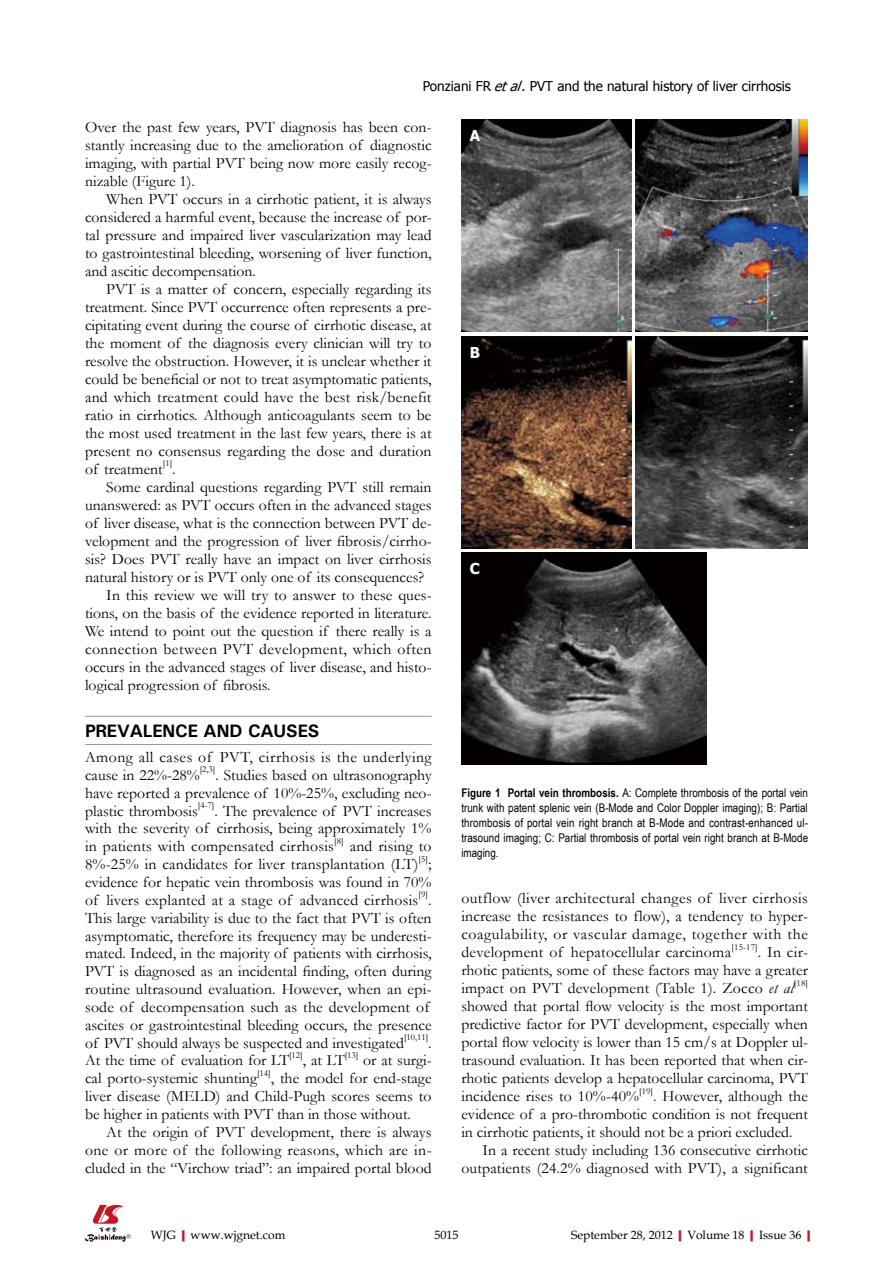
<style>
.page{position:relative;width:893px;height:1263px;background:#fff}
.page>*{position:absolute;margin:0;border:0;box-sizing:border-box;transform-origin:0 0}
.t1{font:700 18px "Univers";letter-spacing:-.01em;color:#000}
.t2{font:15.75px/18px "Garamond";color:#000;text-align:justify}
.t3{font:15.75px/17.9px "Garamond";letter-spacing:.03em;color:#000}
.t4{font:700 15px "Tahoma";color:#fff}
.t5{font:13.5px "Tahoma";color:#000}
.t6{font:12px/15px "Arial Narrow";letter-spacing:.005em;color:#000;text-align:justify}
.t7{font:12px "Book Antiqua";color:#000}
.t8{font:9.15px "Garamond";color:#000}
.s1{font-style:italic}
.s2{font-weight:700}
.s3{font-weight:700;color:#c01920}
</style>
<div class="page">
<svg style="left:85px;top:1205px;width:46px;height:37px"></svg>
<img style="left:461px;top:119px;width:170px;height:213px">
<img style="left:636px;top:119px;width:172px;height:213px">
<img style="left:461px;top:336px;width:170px;height:213px">
<img style="left:636px;top:336px;width:172px;height:213px">
<img style="left:461px;top:552px;width:245px;height:213px">
<hr style="left:85px;top:716px;width:347px;height:1px;background:#949495">
<hr style="left:85px;top:744px;width:347px;height:1px;background:#949495">
<p class="t5" style="left:423px;top:77px;width:370px">Ponziani FR <span class="s1">etal</span>. PVT and the natural history of liver cirrhosis</p>
<p class="t2" style="left:85px;top:118px;width:348px">Over the past few years, PVT diagnosis has been con&shy;stantly increasing due to the amelioration of diagnostic imaging, with partial PVT being now more easily recog&shy;nizable (Figure 1).</p>
<p class="t2" style="left:85px;top:190px;width:348px;text-indent:21px">When PVT occurs in a cirrhotic patient, it is always considered a harmful event, because the increase of por&shy;tal pressure and impaired liver vascularization may lead to gastrointestinal bleeding, worsening of liver function, and ascitic decompensation.</p>
<p class="t2" style="left:85px;top:280px;width:348px;text-indent:21px">PVT is a matter of concern, especially regarding its treatment. Since PVT occurrence often represents a pre&shy;cipitating event during the course of cirrhotic disease, at the moment of the diagnosis every clinician will try to resolve the obstruction. However, it is unclear whether it could be beneficial or not to treat asymptomatic patients, and which treatment could have the best risk/benefit ratio in cirrhotics. Although anticoagulants seem to be the most used treatment in the last few years, there is at present no consensus regarding the dose and duration of treatment</p>
<p class="t4" style="left:470px;top:125px;width:12px">A</p>
<p class="t4" style="left:470px;top:342px;width:12px">B</p>
<p class="t8" style="left:163px;top:457px;width:11px">[1]</p>
<p class="t2" style="left:172px;top:460px;width:5px">.</p>
<p class="t2" style="left:106px;top:478px;width:327px">Some cardinal questions regarding PVT still remain</p>
<p class="t2" style="left:85px;top:496px;width:348px">unanswered: as PVT occurs often in the advanced stages</p>
<p class="t2" style="left:85px;top:514px;width:348px">of liver disease, what is the connection between PVT de-</p>
<p class="t2" style="left:85px;top:532px;width:348px">velopment and the progression of liver fibrosis/cirrho-</p>
<p class="t2" style="left:85px;top:550px;width:348px">sis? Does PVT really have an impact on liver cirrhosis</p>
<p class="t2" style="left:85px;top:568px;width:341px">natural history or is PVT only one of its consequences?</p>
<p class="t2" style="left:106px;top:586px;width:327px">In this review we will try to answer to these ques-</p>
<p class="t2" style="left:85px;top:604px;width:348px">tions, on the basis of the evidence reported in literature.</p>
<p class="t2" style="left:85px;top:622px;width:348px">We intend to point out the question if there really is a</p>
<p class="t3" style="left:85px;top:640px;width:348px">connection between PVT development, which often</p>
<p class="t2" style="left:85px;top:658px;width:348px">occurs in the advanced stages of liver disease, and histo-</p>
<p class="t2" style="left:85px;top:676px;width:187px">logical progression of fibrosis.</p>
<p class="t1" style="left:85px;top:720px;width:236px">PREVALENCE AND CAUSES</p>
<p class="t3" style="left:85px;top:748px;width:348px">Among all cases of PVT, cirrhosis is the underlying cause in 22%-28%</p>
<p class="t4" style="left:470px;top:558px;width:12px">C</p>
<p class="t8" style="left:200px;top:763px;width:17px">[2,3]</p>
<p class="t2" style="left:85px;top:765px;width:348px;text-indent:130px">. Studies based on ultrasonography have reported a prevalence of 10%-25%, excluding neo&shy;plastic thrombosis</p>
<p class="t6" style="left:461px;top:784px;width:348px"><span class="s2">Figure 1 Portal vein thrombosis.</span> A: Complete thrombosis of the portal vein trunk with patent splenic vein (B-Mode and Color Doppler imaging); B: Partial thrombosis of portal vein right branch at B-Mode and contrast-enhanced ul&shy;trasound imaging; C: Partial thrombosis of portal vein right branch at B-Mode imaging.</p>
<p class="t8" style="left:198px;top:799px;width:18px">[4-7]</p>
<p class="t2" style="left:85px;top:801px;width:348px;text-indent:129px">. The prevalence of PVT increases with the severity of cirrhosis, being approximately 1% in patients with compensated cirrhosis</p>
<p class="t8" style="left:334px;top:835px;width:11px">[8]</p>
<p class="t2" style="left:85px;top:837px;width:348px;text-indent:265px">and rising to<br>8%-25% in candidates for liver transplantation (LT)</p>
<p class="t8" style="left:419px;top:852px;width:11px">[5]</p>
<p class="t2" style="left:85px;top:855px;width:348px;text-indent:343px">; evidence for hepatic vein thrombosis was found in 70% of livers explanted at a stage of advanced cirrhosis</p>
<p class="t8" style="left:418px;top:888px;width:11px">[9]</p>
<p class="t2" style="left:85px;top:890px;width:348px;text-align:left;text-indent:343px">.<br>This large variability is due to the fact that PVT is often asymptomatic, therefore its frequency may be underesti&shy;mated. Indeed, in the majority of patients with cirrhosis, PVT is diagnosed as an incidental finding, often during routine ultrasound evaluation. However, when an epi&shy;sode of decompensation such as the development of ascites or gastrointestinal bleeding occurs, the presence of PVT should always be suspected and investigated</p>
<p class="t2" style="left:461px;top:889px;width:348px">outflow (liver architectural changes of liver cirrhosis increase the resistances to flow), a tendency to hyper&shy;coagulability, or vascular damage, together with the development of hepatocellular carcinoma</p>
<p class="t8" style="left:731px;top:941px;width:28px">[15-17]</p>
<p class="t2" style="left:461px;top:943px;width:348px;text-indent:296px">. In cir&shy;rhotic patients, some of these factors may have a greater impact on PVT development (Table 1). Zocco <span class="s1">et al</span></p>
<p class="t8" style="left:794px;top:977px;width:16px">[18]</p>
<p class="t2" style="left:461px;top:997px;width:348px">showed that portal flow velocity is the most important predictive factor for PVT development, especially when portal flow velocity is lower than 15 cm/s at Doppler ul&shy;trasound evaluation. It has been reported that when cir&shy;rhotic patients develop a hepatocellular carcinoma, PVT incidence rises to 10%-40%</p>
<p class="t8" style="left:404px;top:1031px;width:26px">[10,11]</p>
<p class="t2" style="left:428px;top:1033px;width:5px">.</p>
<p class="t2" style="left:85px;top:1051px;width:206px">At the time of evaluation for LT</p>
<p class="t8" style="left:289px;top:1049px;width:15px">[12]</p>
<p class="t2" style="left:303px;top:1051px;width:44px">, at LT</p>
<p class="t8" style="left:345px;top:1049px;width:15px">[13]</p>
<p class="t2" style="left:363px;top:1051px;width:70px">or at surgi-</p>
<p class="t2" style="left:85px;top:1069px;width:174px">cal porto-systemic shunting</p>
<p class="t8" style="left:257px;top:1067px;width:15px">[14]</p>
<p class="t2" style="left:85px;top:1069px;width:348px;text-indent:186px">, the model for end-stage liver disease (MELD) and Child-Pugh scores seems to be higher in patients with PVT than in those without.</p>
<p class="t2" style="left:85px;top:1122px;width:348px;text-indent:21px">At the origin of PVT development, there is always one or more of the following reasons, which are in&shy;cluded in the “Virchow triad”: an impaired portal blood</p>
<p class="t8" style="left:639px;top:1085px;width:15px">[19]</p>
<p class="t2" style="left:653px;top:1087px;width:156px">. However, although the</p>
<p class="t2" style="left:461px;top:1105px;width:348px">evidence of a pro-thrombotic condition is not frequent</p>
<p class="t2" style="left:461px;top:1123px;width:333px">in cirrhotic patients, it should not be a priori excluded.</p>
<p class="t2" style="left:483px;top:1141px;width:327px">In a recent study including 136 consecutive cirrhotic</p>
<p class="t2" style="left:461px;top:1159px;width:348px">outpatients (24.2% diagnosed with PVT), a significant</p>
<p class="t7" style="left:151px;top:1226px;width:136px">WJG<span class="s3">|</span>www.wjgnet.com</p>
<p class="t7" style="left:434px;top:1226px;width:25px">5015</p>
<p class="t7" style="left:571px;top:1226px;width:246px">September 28, 2012<span class="s3">|</span>Volume 18<span class="s3">|</span>Issue 36<span class="s3">|</span></p>
</div>
